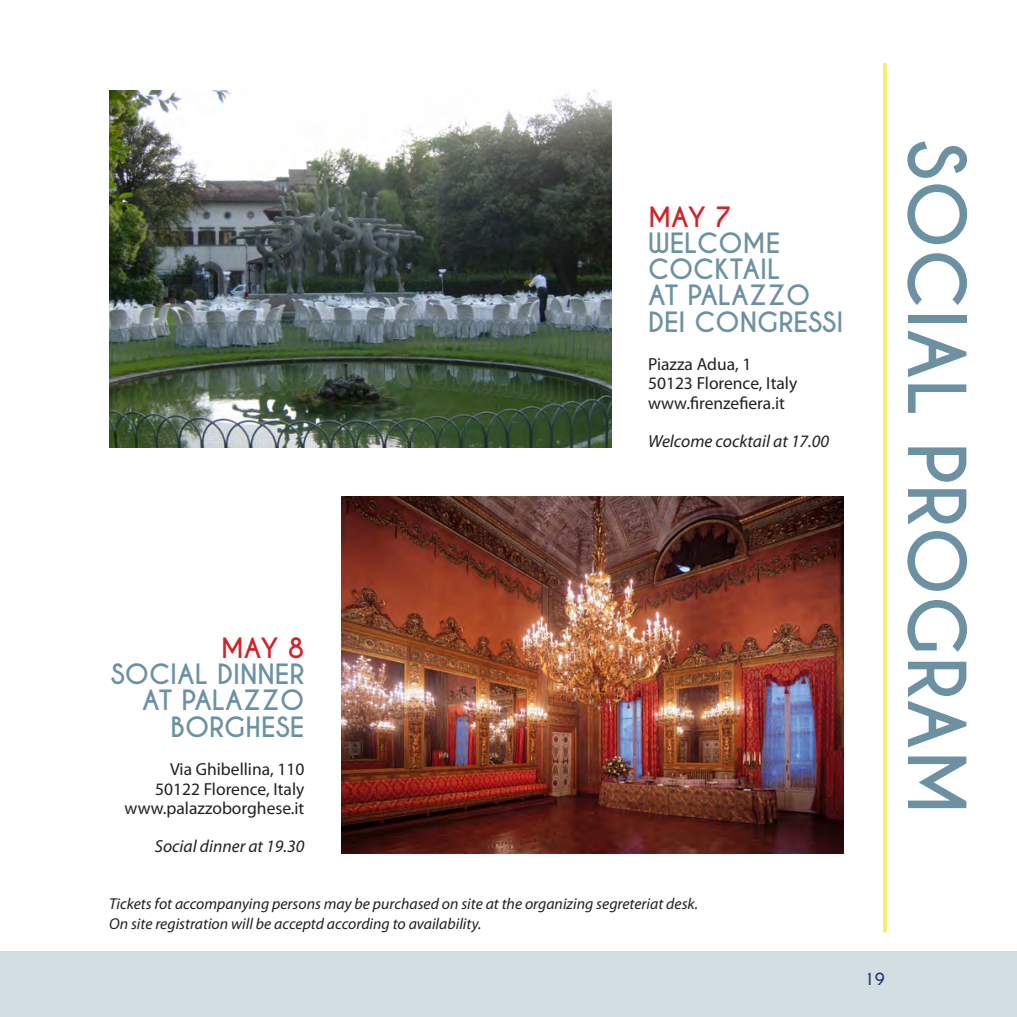
<style>
.page{position:relative;width:1017px;height:1017px;background:#fff}
.page>*{position:absolute;margin:0;border:0;box-sizing:border-box;transform-origin:0 0}
.t1{font:700 74.73px "Caviar Dreams";color:#6c91a2}
.t2{font:700 26.25px "Caviar Dreams";color:#6c91a2}
.t3{font:700 26.25px "Caviar Dreams";letter-spacing:-.02em;color:#d1232a}
.t4{font:17.5px "Myriad Pro";color:#231f20}
.t5{font:italic 17.5px "Myriad Pro";color:#231f20}
.t6{font:italic 15.75px "Myriad Pro";color:#231f20}
.t7{font:700 15.75px "Caviar Dreams";color:#233a79}
</style>
<div class="page">
<div style="left:0;top:951px;width:1017px;height:66px;background:#d3dee3"></div>
<svg style="left:883px;top:63px;width:4px;height:869px;background:#ffed5f"></svg>
<img style="left:109px;top:90px;width:502px;height:358px">
<img style="left:341px;top:496px;width:502px;height:357px">
<p class="t3" style="left:221px;top:632px;width:85px">MAY 8</p>
<p class="t2" style="left:111px;top:658px;width:195px">SOCIAL DINNER</p>
<p class="t2" style="left:142px;top:685px;width:164px">AT PALAZZO</p>
<p class="t2" style="left:171px;top:711px;width:135px">BORGHESE</p>
<p class="t4" style="left:170px;top:759px;width:136px">Via Ghibellina, 110</p>
<p class="t4" style="left:155px;top:778px;width:151px">50122 Florence, Italy</p>
<p class="t4" style="left:125px;top:797px;width:181px">www.palazzoborghese.it</p>
<p class="t5" style="left:155px;top:836px;width:151px">Social dinner at 19.30</p>
<p class="t3" style="left:648px;top:201px;width:85px">MAY 7</p>
<p class="t2" style="left:648px;top:227px;width:134px">WELCOME</p>
<p class="t2" style="left:648px;top:253px;width:134px">COCKTAIL</p>
<p class="t2" style="left:648px;top:280px;width:164px">AT PALAZZO</p>
<p class="t2" style="left:648px;top:306px;width:197px">DEI CONGRESSI</p>
<p class="t4" style="left:648px;top:354px;width:105px">Piazza Adua, 1</p>
<p class="t4" style="left:648px;top:373px;width:151px">50123 Florence, Italy</p>
<p class="t4" style="left:648px;top:392px;width:138px">www.firenzefiera.it</p>
<p class="t5" style="left:648px;top:431px;width:183px">Welcome cocktail at 17.00</p>
<p class="t6" style="left:109px;top:894px;width:591px">Tickets fot accompanying persons may be purchased on site at the organizing segreteriat desk.</p>
<p class="t6" style="left:109px;top:914px;width:374px">On site registration will be acceptd according to availability.</p>
<p class="t1" style="left:981px;top:140px;width:677px;rotate:90deg">SOCIAL PROGRAM</p>
<p class="t7" style="left:864px;top:969px;width:22px">19</p>
</div>
